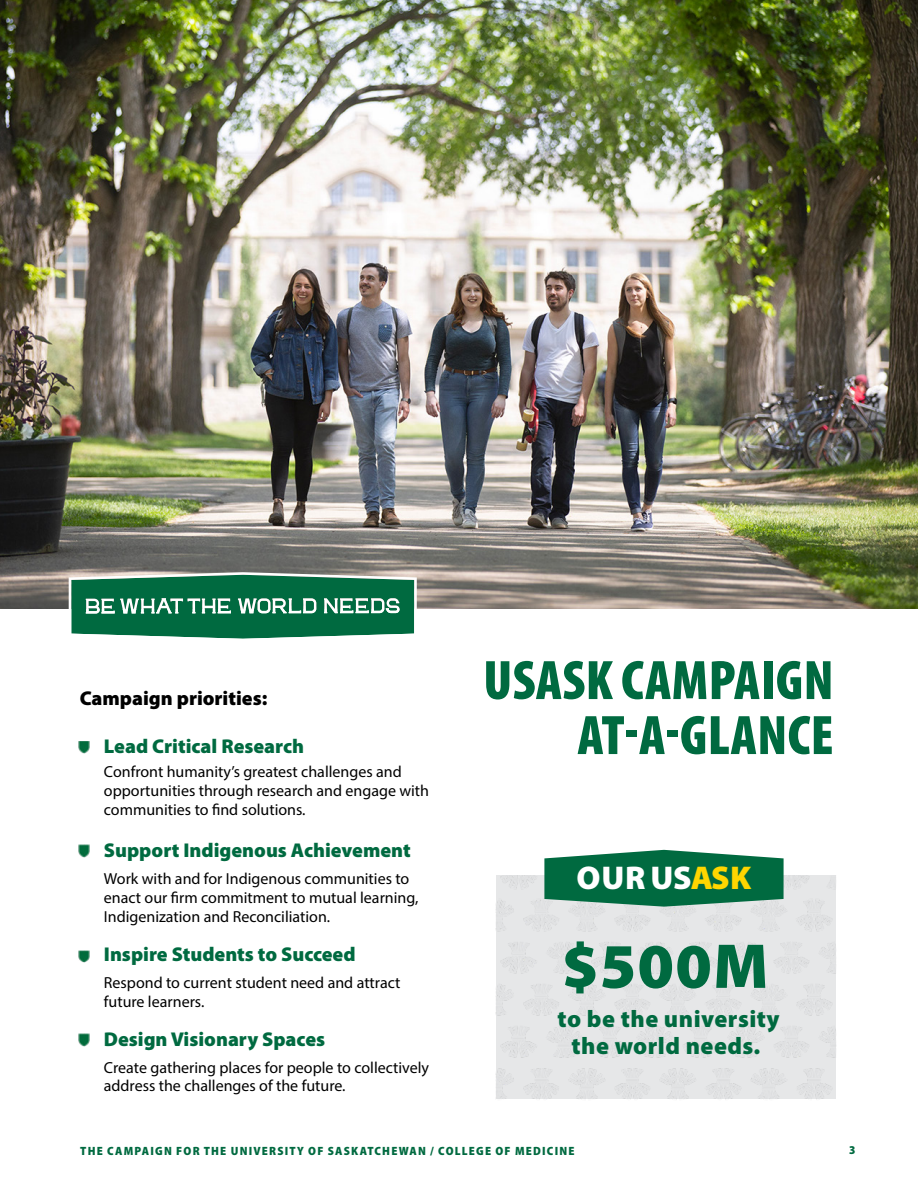
<style>
.page{position:relative;width:918px;height:1188px;background:#fff}
.page>*{position:absolute;margin:0;border:0;box-sizing:border-box;transform-origin:0 0}
.t1{font:900 63.9px "Myriad Pro";color:#006a40}
.t2{font:900 condensed 56.1px/55.1px "Myriad Pro";letter-spacing:.005em;color:#006a40;text-align:right}
.t3{font:900 33px "Myriad Pro";letter-spacing:.01em;color:#fff}
.t4{font:900 24px/27px "Myriad Pro";letter-spacing:.02em;color:#006a40;text-align:center}
.t5{font:900 19.95px "Myriad Pro";color:#006a40}
.t6{font:900 19.95px "Myriad Pro";color:#000}
.t7{font:16.05px/18.9px "Myriad Pro";color:#000}
.t8{font:900 semi-condensed 12px "Myriad Pro";letter-spacing:.1em;color:#006a40}
.s1{color:#ffd600}
</style>
<div class="page">
<img style="left:0;top:0;width:918px;height:608px">
<img style="left:496px;top:1098px;width:340px;height:2px">
<svg style="left:78px;top:845px;width:12px;height:12px"></svg>
<svg style="left:78px;top:950px;width:12px;height:13px"></svg>
<svg style="left:78px;top:1034px;width:12px;height:12px"></svg>
<svg style="left:78px;top:741px;width:12px;height:13px"></svg>
<div style="left:496px;top:875px;width:340px;height:223px;background:#e6e7e8"></div>
<svg style="left:544px;top:850px;width:240px;height:57px;background:#247e5a"></svg>
<svg style="left:69px;top:572px;width:348px;height:67px;background:#378867"></svg>
<p class="t6" style="left:80px;top:685px;width:189px">Campaign priorities:</p>
<p class="t5" style="left:104px;top:733px;width:202px">Lead Critical Research</p>
<p class="t7" style="left:104px;top:762px;width:327px">Confront humanity’s greatest challenges and opportunities through research and engage with communities to find solutions.</p>
<p class="t5" style="left:104px;top:837px;width:308px">Support Indigenous Achievement</p>
<p class="t7" style="left:104px;top:869px;width:316px">Work with and for Indigenous communities to enact our firm commitment to mutual learning,<br>Indigenization and Reconciliation.</p>
<p class="t5" style="left:104px;top:941px;width:253px">Inspire Students to Succeed</p>
<p class="t7" style="left:104px;top:973px;width:298px">Respond to current student need and attract future learners.</p>
<p class="t5" style="left:104px;top:1026px;width:223px">Design Visionary Spaces</p>
<p class="t7" style="left:104px;top:1058px;width:327px">Create gathering places for people to collectively address the challenges of the future.</p>
<h2 class="t2" style="left:483px;top:651px;width:352px">USASK CAMPAIGN<br>AT-A-GLANCE</h2>
<h3 class="t3" style="left:577px;top:856px;width:176px">OURUS<span class="s1">ASK</span></h3>
<h1 class="t1" style="left:562px;top:924px;width:208px">$500M</h1>
<h3 class="t4" style="left:558px;top:1004px;width:224px">to be the university the world needs.</h3>
<p class="t8" style="left:80px;top:1143px;width:496px">THE CAMPAIGN FOR THE UNIVERSITY OF SASKATCHEWAN / COLLEGE OF MEDICINE</p>
<p class="t8" style="left:849px;top:1142px;width:8px">3</p>
</div>
